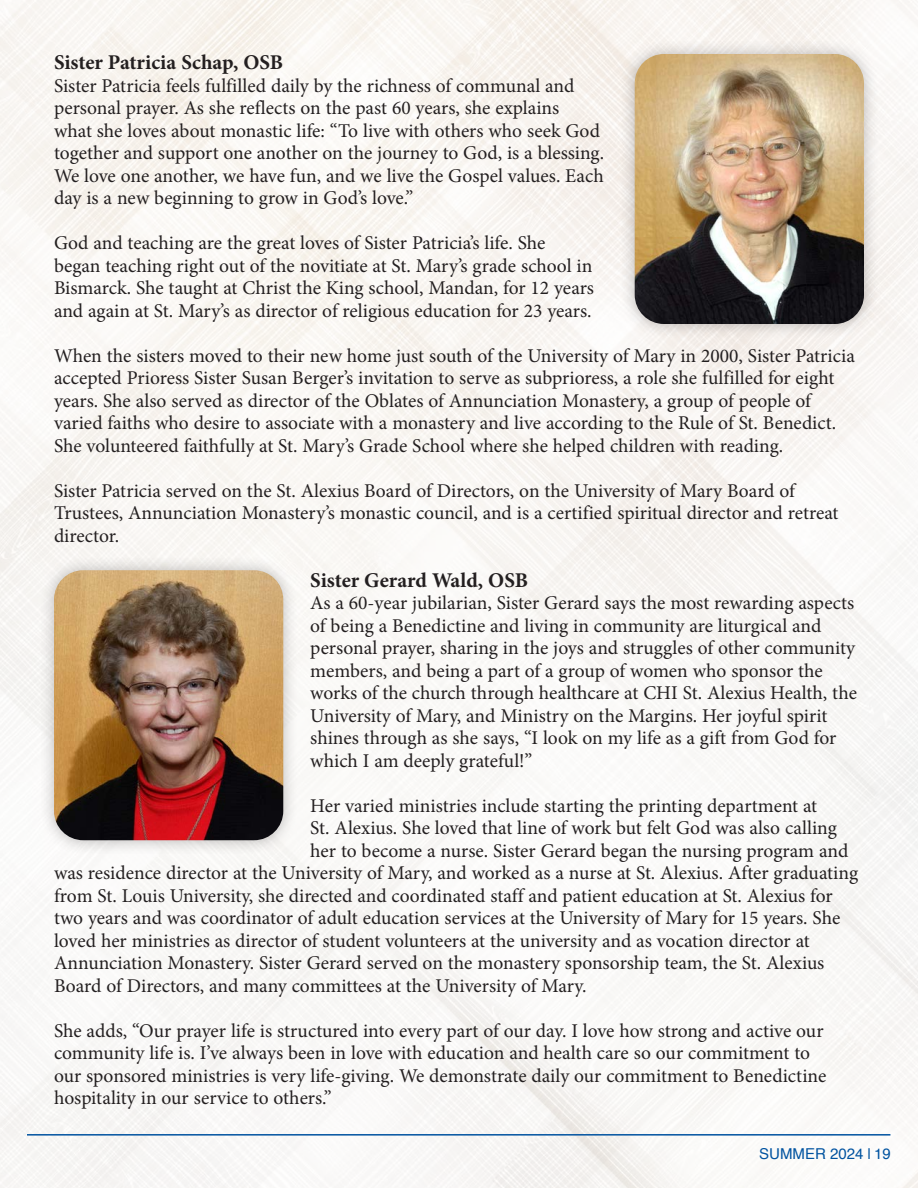
<style>
.page{position:relative;width:918px;height:1188px;background:#fff}
.page>*{position:absolute;margin:0;border:0;box-sizing:border-box;transform-origin:0 0}
.t1{font:700 21px "Minion Pro";letter-spacing:-.005em;color:#231f20}
.t2{font:19.5px/22.5px "Minion Pro";letter-spacing:-.005em;color:#231f20}
.t3{font:15px "Helvetica";color:#0153a0}
</style>
<div class="page">
<hr style="left:27px;top:1134px;width:863px;height:2px;background:#0153a0">
<div style="left:620px;top:39px;width:259px;height:300px;background:#231f20;opacity:.3"></div>
<img style="left:635px;top:54px;width:229px;height:270px">
<div style="left:39px;top:555px;width:260px;height:300px;background:#231f20;opacity:.3"></div>
<img style="left:54px;top:570px;width:229px;height:270px">
<p class="t1" style="left:54px;top:48px;width:231px">Sister Patricia Schap, OSB</p>
<p class="t2" style="left:54px;top:74px;width:552px">Sister Patricia feels fulfilled daily by the richness of communal and personal prayer. As she reflects on the past 60 years, she explains<br>what she loves about monastic life: “To live with others who seek God together and support one another on the journey to God, is a blessing.<br>We love one another, we have fun, and we live the Gospel values. Each day is a new beginning to grow in God’s love.”</p>
<p class="t2" style="left:54px;top:232px;width:542px">God and teaching are the great loves of Sister Patricia’s life. She began teaching right out of the novitiate at St. Mary’s grade school in Bismarck. She taught at Christ the King school, Mandan, for 12 years and again at St. Mary’s as director of religious education for 23 years.</p>
<p class="t2" style="left:54px;top:344px;width:802px">When the sisters moved to their new home just south of the University of Mary in 2000, Sister Patricia accepted Prioress Sister Susan Berger’s invitation to serve as subprioress, a role she fulfilled for eight years. She also served as director of the Oblates of Annunciation Monastery, a group of people of varied faiths who desire to associate with a monastery and live according to the Rule of St. Benedict.<br>She volunteered faithfully at St. Mary’s Grade School where she helped children with reading.</p>
<p class="t2" style="left:54px;top:479px;width:786px">Sister Patricia served on the St. Alexius Board of Directors, on the University of Mary Board of<br>Trustees, Annunciation Monastery’s monastic council, and is a certified spiritual director and retreat director.</p>
<p class="t1" style="left:310px;top:565px;width:219px">Sister Gerard Wald, OSB</p>
<p class="t2" style="left:310px;top:592px;width:548px">As a 60-year jubilarian, Sister Gerard says the most rewarding aspects of being a Benedictine and living in community are liturgical and personal prayer, sharing in the joys and struggles of other community members, and being a part of a group of women who sponsor the works of the church through healthcare at CHI St. Alexius Health, the University of Mary, and Ministry on the Margins. Her joyful spirit shines through as she says, “I look on my life as a gift from God for which I am deeply grateful!”</p>
<p class="t2" style="left:310px;top:794px;width:508px">Her varied ministries include starting the printing department at</p>
<p class="t2" style="left:310px;top:817px;width:528px">St. Alexius. She loved that line of work but felt God was also calling</p>
<p class="t2" style="left:310px;top:839px;width:540px">her to become a nurse. Sister Gerard began the nursing program and</p>
<p class="t2" style="left:54px;top:862px;width:806px">was residence director at the University of Mary, and worked as a nurse at St. Alexius. After graduating</p>
<p class="t2" style="left:54px;top:884px;width:780px">from St. Louis University, she directed and coordinated staff and patient education at St. Alexius for</p>
<p class="t2" style="left:54px;top:907px;width:788px">two years and was coordinator of adult education services at the University of Mary for 15 years. She</p>
<p class="t2" style="left:54px;top:929px;width:757px">loved her ministries as director of student volunteers at the university and as vocation director at</p>
<p class="t2" style="left:54px;top:952px;width:772px">Annunciation Monastery. Sister Gerard served on the monastery sponsorship team, the St. Alexius</p>
<p class="t2" style="left:54px;top:974px;width:534px">Board of Directors, and many committees at the University of Mary.</p>
<p class="t2" style="left:54px;top:1019px;width:774px">She adds, “Our prayer life is structured into every part of our day. I love how strong and active our community life is. I’ve always been in love with education and health care so our commitment to our sponsored ministries is very life-giving. We demonstrate daily our commitment to Benedictine hospitality in our service to others.”</p>
<p class="t3" style="left:759px;top:1142px;width:133px">SUMMER 2024 | 19</p>
</div>
